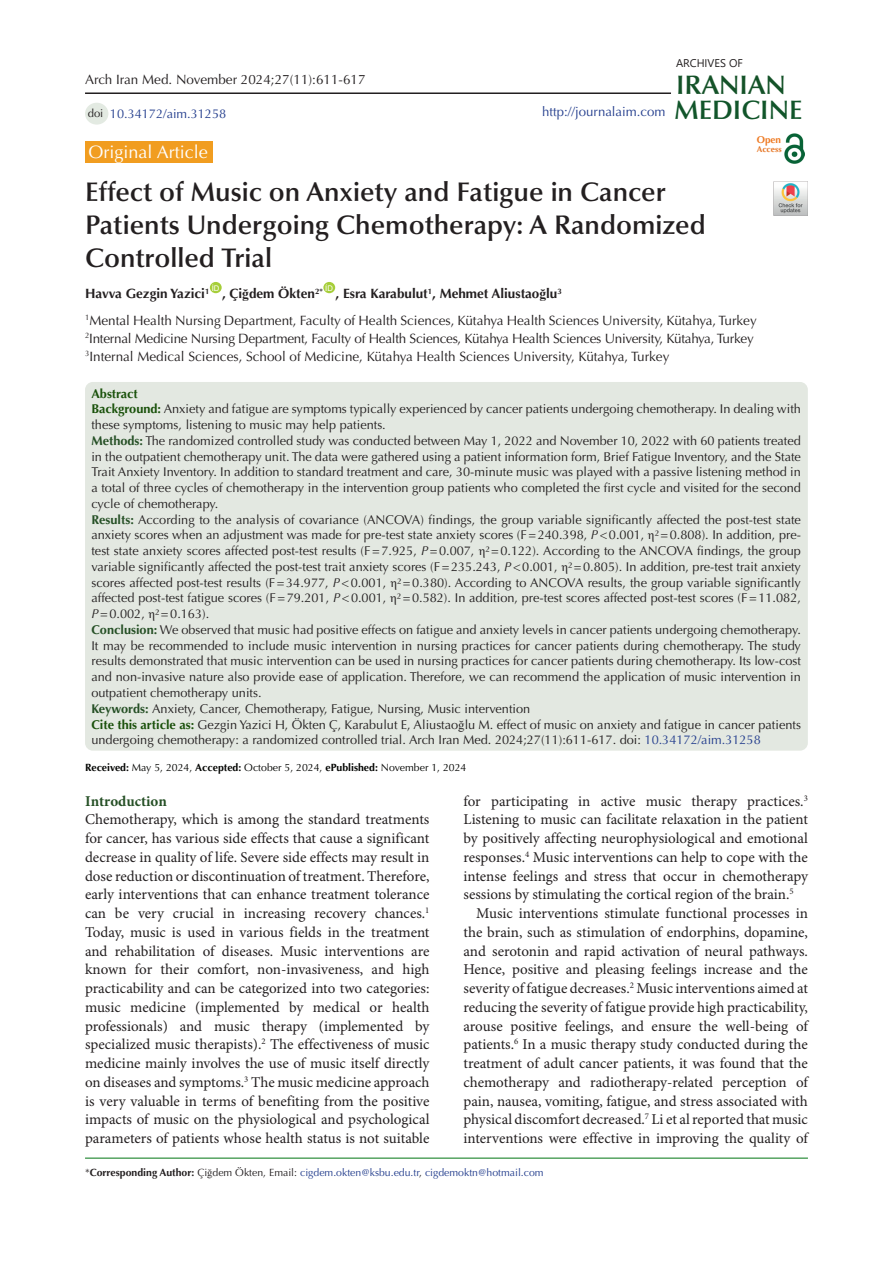
<style>
.page{position:relative;width:893px;height:1263px;background:#fff}
.page>*{position:absolute;margin:0;border:0;box-sizing:border-box;transform-origin:0 0}
.t1{font:600 27px/33px "Optima LT Std";color:#231f20}
.t2{font:600 26.85px "Optima LT Std";color:#11552a}
.t3{font:600 26.85px "Optima LT Std";color:#145228}
.t4{font:18px "Optima LT Std";color:#fff}
.P68B1DB1-Normal4{font:15px/18.8px "Minion Pro";color:#231f20;text-align:justify}
.t5{font:700 15px "Minion Pro";color:#265026}
.t6{font:13.5px "Optima LT Std";color:#231f20}
.t7{font:13.5px "Optima LT Std";letter-spacing:-.02em;color:#231f20}
.t8{font:700 13.5px "Optima LT Std";color:#231f20}
.t9{font:13.2px "Optima LT Std";color:#253f8e}
.P68B1DB1-Normal2{font:12.75px/15.8px "Optima LT Std";color:#231f20;text-align:justify}
.t10{font:12.75px "Optima LT Std";color:#253f8e}
.t11{font:700 12.75px "Optima LT Std";color:#19510a}
.t12{font:11.25px "Optima LT Std";color:#231f20}
.t13{font:11.1px "Segoe UI";color:#231f20}
.t14{font:10.5px "Optima LT Std";color:#253f8e}
.t15{font:10.5px "Optima LT Std";color:#040503}
.t16{font:700 9.9px "Optima LT Std";color:#ee7a23}
.t17{font:700 8.4px "Optima LT Std";color:#e67625}
.t18{font:7.8px "Arial";color:#fff}
.s1{font-family:"Times New Roman"}
.s2{font-weight:700;color:#19510a}
.s3{font-weight:700;color:#265026}
.s4{font-style:italic}
.s5{font-weight:700;color:#19500a}
.s6{color:#253f8e}
.s7{font-weight:700}
.s8{color:#231f20}
.s9{font-weight:700;color:#231f20}
.s10{font-family:"Times New Roman";color:#231f20}
</style>
<div class="page">
<hr style="left:85px;top:1158px;width:723px;height:1px;background:#007513">
<div style="left:85px;top:141px;width:128px;height:22px;background:#f19d20"></div>
<div style="left:210px;top:282px;width:12px;height:11px;background:#a6ce39;border-radius:50%"></div>
<div style="left:323px;top:282px;width:12px;height:11px;background:#a6ce39;border-radius:50%"></div>
<div style="left:85px;top:103px;width:23px;height:22px;background:#e3eae2;border-radius:50%"></div>
<hr style="left:85px;top:92px;width:586px;height:2px;background:#231f20">
<img style="left:785px;top:133px;width:19px;height:31px">
<img style="left:774px;top:182px;width:34px;height:34px">
<div style="left:85px;top:382px;width:723px;height:369px;background:#e3e8e1;border-radius:8px"></div>
<p class="t6" style="left:85px;top:72px;width:282px">Arch Iran Med. November 2024;27(11):611-617</p>
<p class="t12" style="left:88px;top:106px;width:17px">doi</p>
<p class="t10" style="left:110px;top:106px;width:118px">10.34172/aim.31258</p>
<p class="t9" style="left:542px;top:104px;width:125px">http://journalaim.com</p>
<p class="t13" style="left:676px;top:52px;width:68px">ARCHIVES OF</p>
<p class="t3" style="left:676px;top:69px;width:111px">IRANIAN</p>
<p class="t2" style="left:674px;top:94px;width:130px">MEDICINE</p>
<p class="t16" style="left:757px;top:134px;width:26px">Open</p>
<p class="t17" style="left:757px;top:144px;width:26px">Access</p>
<p class="t4" style="left:89px;top:141px;width:121px">Original Article</p>
<p class="t1" style="left:85px;top:176px;width:622px">Effect of Music on Anxiety and Fatigue in Cancer<br>Patients Undergoing Chemotherapy: A Randomized<br>Controlled Trial</p>
<p class="t8" style="left:85px;top:286px;width:126px">Havva Gezgin Yazici<sup>1</sup></p>
<p class="t18" style="left:212px;top:283px;width:9px">ID</p>
<p class="t8" style="left:222px;top:286px;width:102px">, Çi<span class="s1">ğ</span>dem Ökten<sup>2*</sup></p>
<p class="t18" style="left:325px;top:283px;width:9px">ID</p>
<p class="t8" style="left:336px;top:286px;width:228px">, Esra Karabulut<sup>1</sup>, Mehmet Aliustao<span class="s1">ğ</span>lu<sup>3</sup></p>
<p class="t6" style="left:85px;top:312px;width:673px"><sup>1</sup>Mental Health Nursing Department, Faculty of Health Sciences, Kütahya Health Sciences University, Kütahya, Turkey</p>
<p class="t7" style="left:85px;top:330px;width:670px"><sup>2</sup>Internal Medicine Nursing Department, Faculty of Health Sciences, Kütahya Health Sciences University, Kütahya, Turkey</p>
<p class="t6" style="left:85px;top:348px;width:586px"><sup>3</sup>Internal Medical Sciences, School of Medicine, Kütahya Health Sciences University, Kütahya, Turkey</p>
<p class="t11" style="left:91px;top:386px;width:48px">Abstract</p>
<p class="P68B1DB1-Normal2" style="left:91px;top:401px;width:711px"><span class="s2">Background:</span> Anxiety and fatigue are symptoms typically experienced by cancer patients undergoing chemotherapy. In dealing with these symptoms, listening to music may help patients.</p>
<p class="P68B1DB1-Normal2" style="left:91px;top:433px;width:711px"><span class="s3">Methods:</span> The randomized controlled study was conducted between May 1, 2022 and November 10, 2022 with 60 patients treated in the outpatient chemotherapy unit. The data were gathered using a patient information form, Brief Fatigue Inventory, and the State Trait Anxiety Inventory. In addition to standard treatment and care, 30-minute music was played with a passive listening method in a total of three cycles of chemotherapy in the intervention group patients who completed the first cycle and visited for the second cycle of chemotherapy.</p>
<p class="P68B1DB1-Normal2" style="left:91px;top:512px;width:711px"><span class="s3">Results:</span> According to the analysis of covariance (ANCOVA) findings, the group variable significantly affected the post-test state anxiety scores when an adjustment was made for pre-test state anxiety scores (F=240.398, <span class="s4">P</span>&lt;0.001, <span class="s1">η</span>²=0.808). In addition, pre&shy;test state anxiety scores affected post-test results (F=7.925, <span class="s4">P</span>=0.007, <span class="s1">η</span>²=0.122). According to the ANCOVA findings, the group variable significantly affected the post-test trait anxiety scores (F=235.243, <span class="s4">P</span>&lt;0.001, <span class="s1">η</span>²=0.805). In addition, pre-test trait anxiety scores affected post-test results (F=34.977, <span class="s4">P</span>&lt;0.001, <span class="s1">η</span>²=0.380). According to ANCOVA results, the group variable significantly affected post-test fatigue scores (F=79.201, <span class="s4">P</span>&lt;0.001, <span class="s1">η</span>²=0.582). In addition, pre-test scores affected post-test scores (F=11.082, <span class="s4">P</span>=0.002, <span class="s1">η</span>²=0.163).</p>
<p class="P68B1DB1-Normal2" style="left:91px;top:622px;width:711px"><span class="s3">Conclusion:</span> We observed that music had positive effects on fatigue and anxiety levels in cancer patients undergoing chemotherapy.<br>It may be recommended to include music intervention in nursing practices for cancer patients during chemotherapy. The study results demonstrated that music intervention can be used in nursing practices for cancer patients during chemotherapy. Its low-cost and non-invasive nature also provide ease of application. Therefore, we can recommend the application of music intervention in outpatient chemotherapy units.</p>
<p class="P68B1DB1-Normal2" style="left:91px;top:701px;width:440px"><span class="s3">Keywords:</span> Anxiety, Cancer, Chemotherapy, Fatigue, Nursing, Music intervention</p>
<p class="P68B1DB1-Normal2" style="left:91px;top:716px;width:711px"><span class="s5">Cite this article as:</span> Gezgin Yazici H, Ökten Ç, Karabulut E, Aliustao<span class="s1">ğ</span>lu M. effect of music on anxiety and fatigue in cancer patients undergoing chemotherapy: a randomized controlled trial. Arch Iran Med. 2024;27(11):611-617. doi: <span class="s6">10.34172/aim.31258</span></p>
<p class="t15" style="left:85px;top:762px;width:383px"><span class="s7">Received:</span> May 5, 2024, <span class="s7">Accepted:</span> October 5, 2024, <span class="s7">ePublished:</span> November 1, 2024</p>
<p class="t5" style="left:85px;top:790px;width:83px">Introduction</p>
<p class="P68B1DB1-Normal4" style="left:85px;top:811px;width:346px">Chemotherapy, which is among the standard treatments for cancer, has various side effects that cause a significant decrease in quality of life. Severe side effects may result in dose reduction or discontinuation of treatment. Therefore, early interventions that can enhance treatment tolerance can be very crucial in increasing recovery chances.<sup>1<br></sup>Today, music is used in various fields in the treatment and rehabilitation of diseases. Music interventions are known for their comfort, non-invasiveness, and high practicability and can be categorized into two categories: music medicine (implemented by medical or health professionals) and music therapy (implemented by specialized music therapists).<sup>2</sup> The effectiveness of music medicine mainly involves the use of music itself directly on diseases and symptoms.<sup>3</sup> The music medicine approach is very valuable in terms of benefiting from the positive impacts of music on the physiological and psychological parameters of patients whose health status is not suitable</p>
<p class="P68B1DB1-Normal4" style="left:463px;top:792px;width:346px">for participating in active music therapy practices.<sup>3<br></sup>Listening to music can facilitate relaxation in the patient by positively affecting neurophysiological and emotional responses.<sup>4</sup> Music interventions can help to cope with the intense feelings and stress that occur in chemotherapy sessions by stimulating the cortical region of the brain.<sup>5</sup></p>
<p class="P68B1DB1-Normal4" style="left:463px;top:904px;width:346px;text-indent:13px">Music interventions stimulate functional processes in the brain, such as stimulation of endorphins, dopamine, and serotonin and rapid activation of neural pathways.<br>Hence, positive and pleasing feelings increase and the severity of fatigue decreases.<sup>2</sup> Music interventions aimed at reducing the severity of fatigue provide high practicability, arouse positive feelings, and ensure the well-being of patients.<sup>6</sup> In a music therapy study conducted during the treatment of adult cancer patients, it was found that the chemotherapy and radiotherapy-related perception of pain, nausea, vomiting, fatigue, and stress associated with physical discomfort decreased.<sup>7</sup> Li et al reported that music interventions were effective in improving the quality of</p>
<p class="t14" style="left:85px;top:1166px;width:460px"><span class="s8">*</span><span class="s9">Corresponding Author:</span> <span class="s8">Çi</span><span class="s10">ğ</span><span class="s8">dem Ökten, Email:</span> cigdem.okten@ksbu.edu.tr<span class="s8">,</span> cigdemoktn@hotmail.com</p>
</div>
